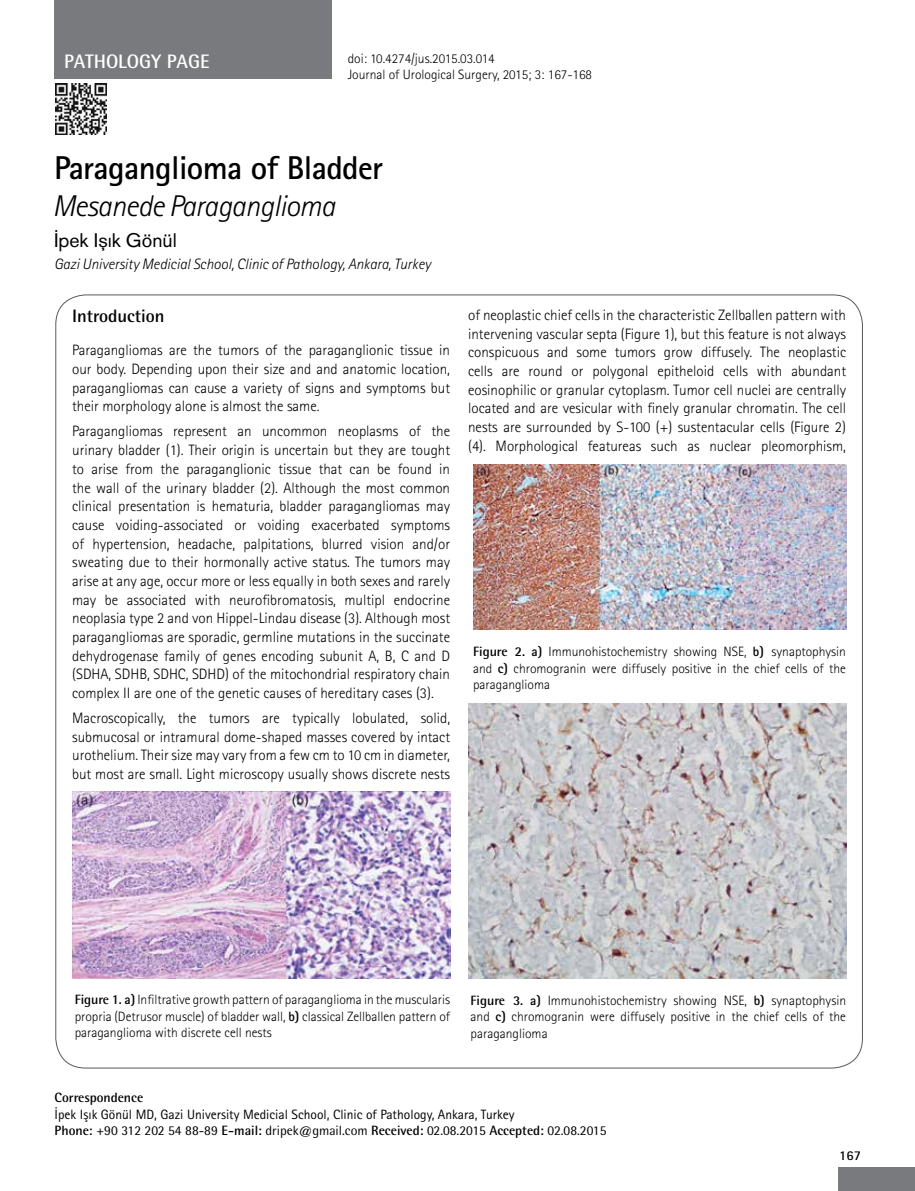
<style>
.page{position:relative;width:915px;height:1191px;background:#fff}
.page>*{position:absolute;margin:0;border:0;box-sizing:border-box;transform-origin:0 0}
.t1{font:700 33px "Rotis Sans Serif Std";letter-spacing:-.02em;color:#000}
.t2{font:italic 300 30px "Rotis Sans Serif Std";letter-spacing:-.02em;color:#000}
.t3{font:19.5px "Akzidenz Grotesk BE";color:#000}
.t4{font:700 19.5px "Rotis Semi Sans Std";color:#fff}
.t5{font:700 18px "Rotis Semi Sans Std";color:#000}
.t6{font:300 15px/18.8px "Rotis Sans Serif Std";color:#000;text-align:justify}
.t7{font:italic 300 15px "Rotis Sans Serif Std";color:#000}
.t8{font:300 13.5px/16.5px "Rotis Sans Serif Std";color:#000;text-align:justify}
.t9{font:13.5px "Rotis Semi Sans Std";color:#000}
.t10{font:13.5px "Rotis Sans Serif Std";color:#000}
.t11{font:700 13.5px "Rotis Semi Sans Std";color:#000}
.t12{font:700 13.5px "Rotis Sans Serif Std";color:#000}
.s1{font-family:"Rotis Semi Sans Std";font-weight:700}
.s2{font-weight:700}
</style>
<div class="page">
<div style="left:55px;top:0;width:277px;height:79px;background:#797a7d"></div>
<img style="left:55px;top:83px;width:51px;height:51px">
<img style="left:473px;top:464px;width:372px;height:166px">
<img style="left:468px;top:703px;width:377px;height:275px">
<img style="left:72px;top:792px;width:378px;height:186px">
<div style="left:838px;top:1167px;width:76px;height:24px;background:#797a7d"></div>
<h3 class="t4" style="left:64px;top:49px;width:147px">PATHOLOGY PAGE</h3>
<p class="t8" style="left:347px;top:51px;width:246px;line-height:15.5px">doi: 10.4274/jus.2015.03.014<br>Journal of Urological Surgery, 2015; 3: 167-168</p>
<h1 class="t1" style="left:54px;top:147px;width:330px">Paraganglioma of Bladder</h1>
<h2 class="t2" style="left:52px;top:189px;width:284px">Mesanede Paraganglioma</h2>
<h3 class="t3" style="left:54px;top:229px;width:124px">İpek Işık Gönül</h3>
<p class="t7" style="left:54px;top:255px;width:378px">Gazi University Medicial School, Clinic of Pathology, Ankara, Turkey</p>
<p class="t5" style="left:72px;top:305px;width:94px">Introduction</p>
<p class="t6" style="left:72px;top:341px;width:379px">Paragangliomas are the tumors of the paraganglionic tissue in our body. Depending upon their size and and anatomic location, paragangliomas can cause a variety of signs and symptoms but their morphology alone is almost the same.</p>
<p class="t6" style="left:72px;top:422px;width:379px">Paragangliomas represent an uncommon neoplasms of the urinary bladder (1). Their origin is uncertain but they are tought to arise from the paraganglionic tissue that can be found in the wall of the urinary bladder (2). Although the most common clinical presentation is hematuria, bladder paragangliomas may cause voiding-associated or voiding exacerbated symptoms of hypertension, headache, palpitations, blurred vision and/or sweating due to their hormonally active status. The tumors may arise at any age, occur more or less equally in both sexes and rarely may be associated with neurofibromatosis, multipl endocrine neoplasia type 2 and von Hippel-Lindau disease (3). Although most paragangliomas are sporadic, germline mutations in the succinate dehydrogenase family of genes encoding subunit A, B, C and D (SDHA, SDHB, SDHC, SDHD) of the mitochondrial respiratory chain complex II are one of the genetic causes of hereditary cases (3).</p>
<p class="t6" style="left:72px;top:708px;width:379px">Macroscopically, the tumors are typically lobulated, solid, submucosal or intramural dome-shaped masses covered by intact urothelium. Their size may vary from a few cm to 10 cm in diameter, but most are small. Light microscopy usually shows discrete nests</p>
<p class="t6" style="left:468px;top:305px;width:379px">of neoplastic chief cells in the characteristic Zellballen pattern with intervening vascular septa (Figure 1), but this feature is not always conspicuous and some tumors grow diffusely. The neoplastic cells are round or polygonal epitheloid cells with abundant eosinophilic or granular cytoplasm. Tumor cell nuclei are centrally located and are vesicular with finely granular chromatin. The cell nests are surrounded by S-100 (+) sustentacular cells (Figure 2) (4). Morphological featureas such as nuclear pleomorphism,</p>
<p class="t8" style="left:473px;top:643px;width:374px"><span class="s1">Figure 2.</span> <span class="s2">a)</span> Immunohistochemistry showing NSE, <span class="s2">b)</span> synaptophysin and <span class="s2">c)</span> chromogranin were diffusely positive in the chief cells of the paraganglioma</p>
<p class="t8" style="left:75px;top:991px;width:377px"><span class="s1">Figure 1.</span> <span class="s2">a)</span> Infiltrative growth pattern of paraganglioma in the muscularis propria (Detrusor muscle) of bladder wall, <span class="s2">b)</span> classical Zellballen pattern of paraganglioma with discrete cell nests</p>
<p class="t8" style="left:470px;top:991px;width:377px"><span class="s1">Figure 3.</span> <span class="s2">a)</span> Immunohistochemistry showing NSE, <span class="s2">b)</span> synaptophysin and <span class="s2">c)</span> chromogranin were diffusely positive in the chief cells of the paraganglioma</p>
<p class="t11" style="left:55px;top:1089px;width:90px">Correspondence</p>
<p class="t10" style="left:55px;top:1106px;width:461px">İpek Işık Gönül MD, Gazi University Medicial School, Clinic of Pathology, Ankara, Turkey</p>
<p class="t9" style="left:55px;top:1123px;width:553px"><span class="s2">Phone:</span> +90 312 202 54 88-89 <span class="s2">E-mail:</span> dripek@gmail.com <span class="s2">Received:</span> 02.08.2015 <span class="s2">Accepted:</span> 02.08.2015</p>
<p class="t12" style="left:838px;top:1146px;width:23px">167</p>
</div>
